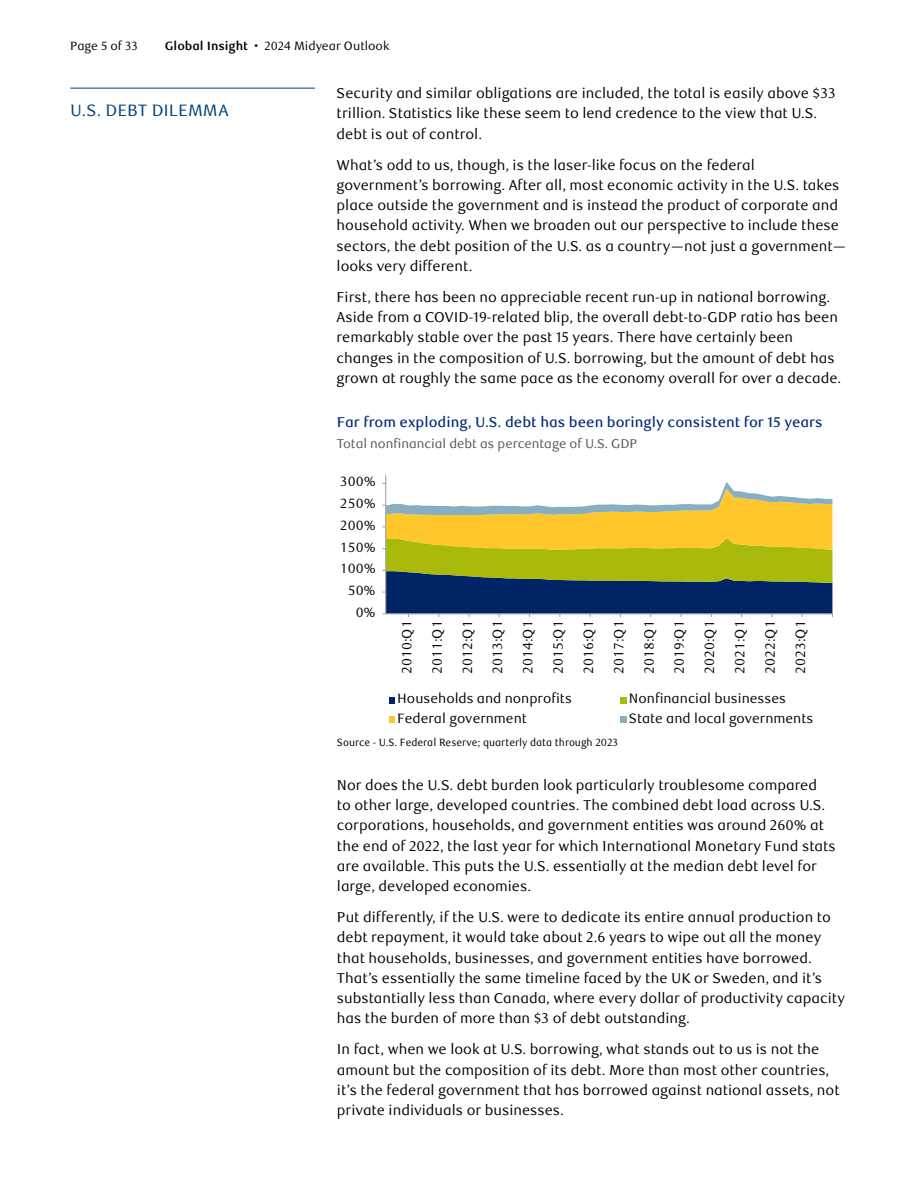
<style>
.page{position:relative;width:918px;height:1188px;background:#fff}
.page>*{position:absolute;margin:0;border:0;box-sizing:border-box;transform-origin:0 0}
.t1{font:16.5px "RBC Text";color:#00427a}
.FA_Focus_Article_FA_body_text{font:14.25px/20.2px "RBC Text";color:#000}
.t2{font:500 14.25px "RBC Text";color:#002d74}
.t3{font:13.5px "RBC Text Tabular";color:#000}
.Exhibits_Exhibit_Subtitle{font:12.75px "RBC Text";color:#4f545c}
.t4{font:12px "RBC Text";color:#000}
.Exhibits_Exhibit_Source{font:10.5px "RBC Text Cond";color:#000}
.s1{font-weight:700}
</style>
<div class="page">
<hr style="left:70px;top:88px;width:245px;height:1px;background:#00427a">
<hr style="left:385px;top:475px;width:1px;height:139px;background:#a6a6a6">
<svg style="left:382px;top:482px;width:451px;height:135px"></svg>
<svg style="left:389px;top:697px;width:6px;height:6px"></svg>
<div style="left:620px;top:697px;width:7px;height:6px;background:#aaba0a"></div>
<svg style="left:389px;top:717px;width:6px;height:6px"></svg>
<div style="left:620px;top:717px;width:7px;height:6px;background:#87afbf"></div>
<p class="t4" style="left:70px;top:38px;width:69px">Page 5 of 33</p>
<p class="t4" style="left:165px;top:38px;width:226px"><span class="s1">Global Insight</span> • 2024 Midyear Outlook</p>
<p class="t1" style="left:70px;top:100px;width:160px">U.S. DEBT DILEMMA</p>
<p class="FA_Focus_Article_FA_body_text" style="left:337px;top:83px;width:501px">Security and similar obligations are included, the total is easily above $33 trillion. Statistics like these seem to lend credence to the view that U.S. debt is out of control.</p>
<p class="FA_Focus_Article_FA_body_text" style="left:337px;top:155px;width:511px">What’s odd to us, though, is the laser-like focus on the federal government’s borrowing. After all, most economic activity in the U.S. takes place outside the government and is instead the product of corporate and household activity. When we broaden out our perspective to include these sectors, the debt position of the U.S. as a country—not just a government— looks very different.</p>
<p class="FA_Focus_Article_FA_body_text" style="left:337px;top:287px;width:506px">First, there has been no appreciable recent run-up in national borrowing.<br>Aside from a COVID-19-related blip, the overall debt-to-GDP ratio has been remarkably stable over the past 15 years. There have certainly been changes in the composition of U.S. borrowing, but the amount of debt has grown at roughly the same pace as the economy overall for over a decade.</p>
<p class="t2" style="left:337px;top:414px;width:487px">Far from exploding, U.S. debt has been boringly consistent for 15 years</p>
<p class="Exhibits_Exhibit_Subtitle" style="left:337px;top:436px;width:302px">Total nonfinancial debt as percentage of U.S. GDP</p>
<p class="t3" style="left:340px;top:474px;width:38px">300%</p>
<p class="t3" style="left:340px;top:496px;width:38px">250%</p>
<p class="t3" style="left:340px;top:517px;width:38px">200%</p>
<p class="t3" style="left:340px;top:539px;width:38px">150%</p>
<p class="t3" style="left:340px;top:561px;width:38px">100%</p>
<p class="t3" style="left:348px;top:583px;width:29px">50%</p>
<p class="t3" style="left:356px;top:604px;width:22px">0%</p>
<p class="t3" style="left:399px;top:674px;width:55px;rotate:-90deg">2010:Q1</p>
<p class="t3" style="left:429px;top:674px;width:55px;rotate:-90deg">2011:Q1</p>
<p class="t3" style="left:459px;top:674px;width:55px;rotate:-90deg">2012:Q1</p>
<p class="t3" style="left:490px;top:674px;width:55px;rotate:-90deg">2013:Q1</p>
<p class="t3" style="left:520px;top:674px;width:55px;rotate:-90deg">2014:Q1</p>
<p class="t3" style="left:550px;top:674px;width:55px;rotate:-90deg">2015:Q1</p>
<p class="t3" style="left:581px;top:674px;width:55px;rotate:-90deg">2016:Q1</p>
<p class="t3" style="left:611px;top:674px;width:55px;rotate:-90deg">2017:Q1</p>
<p class="t3" style="left:641px;top:674px;width:55px;rotate:-90deg">2018:Q1</p>
<p class="t3" style="left:671px;top:674px;width:55px;rotate:-90deg">2019:Q1</p>
<p class="t3" style="left:702px;top:674px;width:55px;rotate:-90deg">2020:Q1</p>
<p class="t3" style="left:732px;top:674px;width:55px;rotate:-90deg">2021:Q1</p>
<p class="t3" style="left:762px;top:674px;width:55px;rotate:-90deg">2022:Q1</p>
<p class="t3" style="left:793px;top:674px;width:55px;rotate:-90deg">2023:Q1</p>
<p class="t3" style="left:397px;top:691px;width:176px">Households and nonprofits</p>
<p class="t3" style="left:629px;top:691px;width:159px">Nonfinancial businesses</p>
<p class="t3" style="left:397px;top:710px;width:131px">Federal government</p>
<p class="t3" style="left:629px;top:710px;width:186px">State and local governments</p>
<p class="Exhibits_Exhibit_Source" style="left:337px;top:737px;width:283px">Source - U.S. Federal Reserve; quarterly data through 2023</p>
<p class="FA_Focus_Article_FA_body_text" style="left:337px;top:775px;width:500px">Nor does the U.S. debt burden look particularly troublesome compared<br>to other large, developed countries. The combined debt load across U.S. corporations, households, and government entities was around 260% at the end of 2022, the last year for which International Monetary Fund stats are available. This puts the U.S. essentially at the median debt level for large, developed economies.</p>
<p class="FA_Focus_Article_FA_body_text" style="left:337px;top:907px;width:510px">Put differently, if the U.S. were to dedicate its entire annual production to debt repayment, it would take about 2.6 years to wipe out all the money that households, businesses, and government entities have borrowed.<br>That’s essentially the same timeline faced by the UK or Sweden, and it’s substantially less than Canada, where every dollar of productivity capacity has the burden of more than $3 of debt outstanding.</p>
<p class="FA_Focus_Article_FA_body_text" style="left:337px;top:1040px;width:504px">In fact, when we look at U.S. borrowing, what stands out to us is not the amount but the composition of its debt. More than most other countries, it’s the federal government that has borrowed against national assets, not private individuals or businesses.</p>
</div>
